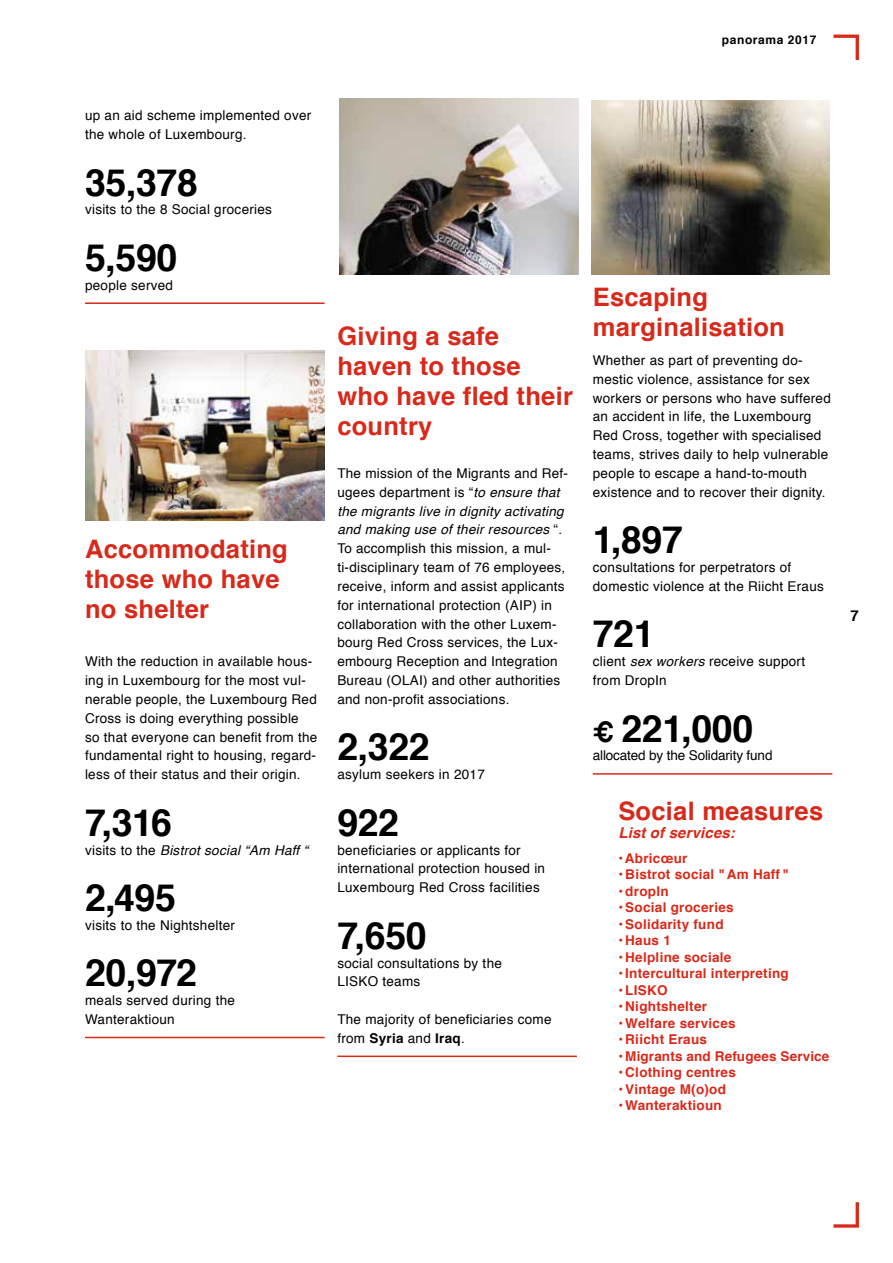
<style>
.page{position:relative;width:893px;height:1263px;background:#fff}
.page>*{position:absolute;margin:0;border:0;box-sizing:border-box;transform-origin:0 0}
.t1{font:700 37.5px "Helvetica";letter-spacing:-.01em;color:#000}
.t2{font:700 25.5px/30px "Helvetica";letter-spacing:.01em;color:#d8291a}
.t3{font:italic 700 15px "Helvetica";letter-spacing:.01em;color:#d8291a}
.t4{font:700 15px "Helvetica";color:#000}
.t5{font:13.5px/18.8px "Helvetica";letter-spacing:.02em;color:#000}
.t6{font:700 13.5px "Helvetica";letter-spacing:.02em;color:#d8291a}
.t7{font:italic 13.5px "Helvetica";letter-spacing:.02em;color:#000}
.t8{font:13.5px "Helvetica";letter-spacing:-.01em;color:#000}
.t9{font:700 12px "Helvetica";letter-spacing:.05em;color:#000}
.s1{font-style:normal}
.s2{font-style:italic}
.s3{font-weight:700}
.s4{font-size:28.5px}
</style>
<div class="page">
<svg style="left:833px;top:35px;width:26px;height:25px"></svg>
<svg style="left:833px;top:1202px;width:26px;height:26px"></svg>
<hr style="left:85px;top:302px;width:240px;height:2px;background:#d8291a">
<hr style="left:85px;top:1037px;width:240px;height:1px;background:#d8291a">
<hr style="left:337px;top:1055px;width:240px;height:2px;background:#d8291a">
<img style="left:592px;top:100px;width:237px;height:175px">
<img style="left:339px;top:99px;width:240px;height:176px">
<img style="left:85px;top:350px;width:240px;height:171px">
<hr style="left:593px;top:773px;width:239px;height:2px;background:#d8291a">
<p class="t9" style="left:722px;top:30px;width:96px">panorama 2017</p>
<p class="t5" style="left:85px;top:107px;width:228px">up an aid scheme implemented over the whole of Luxembourg.</p>
<h1 class="t1" style="left:85px;top:152px;width:114px">35,378</h1>
<p class="t5" style="left:85px;top:201px;width:188px">visits to the 8 Social groceries</p>
<h1 class="t1" style="left:85px;top:227px;width:94px">5,590</h1>
<p class="t5" style="left:85px;top:276px;width:90px">people served</p>
<h2 class="t2" style="left:85px;top:535px;width:204px">Accommodating those who have no shelter</h2>
<p class="t5" style="left:85px;top:652px;width:234px">With the reduction in available hous&shy;ing in Luxembourg for the most vul&shy;nerable people, the Luxembourg Red Cross is doing everything possible<br>so that everyone can benefit from the fundamental right to housing, regard&shy;less of their status and their origin.</p>
<h1 class="t1" style="left:85px;top:792px;width:89px">7,316</h1>
<p class="t7" style="left:85px;top:839px;width:225px"><span class="s1">visits to the</span> Bistrot social “Am Haff “</p>
<h1 class="t1" style="left:85px;top:867px;width:92px">2,495</h1>
<p class="t5" style="left:85px;top:916px;width:152px">visits to the Nightshelter</p>
<h1 class="t1" style="left:85px;top:943px;width:114px">20,972</h1>
<p class="t5" style="left:85px;top:991px;width:151px">meals served during the<br>Wanteraktioun</p>
<h2 class="t2" style="left:337px;top:321px;width:237px">Giving a safe haven to those who have fled their country</h2>
<p class="t5" style="left:337px;top:464px;width:232px">The mission of the Migrants and Ref&shy;ugees department is “<span class="s2">to ensure that the migrants live in dignity activating and making use of their resources</span> “.<br>To accomplish this mission, a mul&shy;ti-disciplinary team of 76 employees, receive, inform and assist applicants for international protection (AIP) in collaboration with the other Luxem&shy;bourg Red Cross services, the Lux&shy;embourg Reception and Integration Bureau (OLAI) and other authorities and non-profit associations.</p>
<h1 class="t1" style="left:337px;top:717px;width:94px">2,322</h1>
<p class="t5" style="left:337px;top:765px;width:149px">asylum seekers in 2017</p>
<h1 class="t1" style="left:337px;top:792px;width:63px">922</h1>
<p class="t5" style="left:337px;top:841px;width:209px">beneficiaries or applicants for international protection housed in<br>Luxembourg Red Cross facilities</p>
<h1 class="t1" style="left:337px;top:905px;width:91px">7,650</h1>
<p class="t5" style="left:337px;top:954px;width:166px">social consultations by the<br>LISKO teams</p>
<p class="t5" style="left:337px;top:1010px;width:216px">The majority of beneficiaries come from <span class="s3">Syria</span> and <span class="s3">Iraq</span>.</p>
<h2 class="t2" style="left:593px;top:283px;width:194px">Escaping marginalisation</h2>
<p class="t5" style="left:593px;top:351px;width:240px">Whether as part of preventing do&shy;mestic violence, assistance for sex workers or persons who have suffered an accident in life, the Luxembourg Red Cross, together with specialised teams, strives daily to help vulnerable people to escape a hand-to-mouth existence and to recover their dignity.</p>
<h1 class="t1" style="left:593px;top:510px;width:92px">1,897</h1>
<p class="t5" style="left:593px;top:558px;width:233px">consultations for perpetrators of domestic violence at the Riicht Eraus</p>
<h1 class="t1" style="left:593px;top:604px;width:63px">721</h1>
<p class="t5" style="left:593px;top:652px;width:214px">client <span class="s2">sex workers</span> receive support from DropIn</p>
<h1 class="t1" style="left:593px;top:698px;width:162px"><span class="s4">€</span> 221,000</h1>
<p class="t8" style="left:593px;top:745px;width:181px">allocated by the Solidarity fund</p>
<h2 class="t2" style="left:618px;top:796px;width:206px">Social measures</h2>
<p class="t3" style="left:618px;top:820px;width:118px">List of services:</p>
<p class="t6" style="left:618px;top:847px;width:71px">•Abricœur</p>
<p class="t6" style="left:618px;top:863px;width:172px">• Bistrot social "Am Haff "</p>
<p class="t6" style="left:618px;top:880px;width:52px">• dropIn</p>
<p class="t6" style="left:618px;top:896px;width:117px">•Social groceries</p>
<p class="t6" style="left:618px;top:913px;width:107px">•Solidarity fund</p>
<p class="t6" style="left:618px;top:929px;width:54px">• Haus 1</p>
<p class="t6" style="left:618px;top:946px;width:115px">• Helpline sociale</p>
<p class="t6" style="left:618px;top:962px;width:172px">•Intercultural interpreting</p>
<p class="t6" style="left:618px;top:979px;width:51px">• LISKO</p>
<p class="t6" style="left:618px;top:995px;width:90px">• Nightshelter</p>
<p class="t6" style="left:618px;top:1012px;width:119px">• Welfare services</p>
<p class="t6" style="left:618px;top:1028px;width:90px">• Riicht Eraus</p>
<p class="t6" style="left:618px;top:1045px;width:213px">• Migrants and Refugees Service</p>
<p class="t6" style="left:618px;top:1061px;width:119px">• Clothing centres</p>
<p class="t6" style="left:618px;top:1078px;width:109px">•Vintage M(o)od</p>
<p class="t6" style="left:618px;top:1094px;width:105px">• Wanteraktioun</p>
<p class="t4" style="left:851px;top:603px;width:10px">7</p>
</div>
